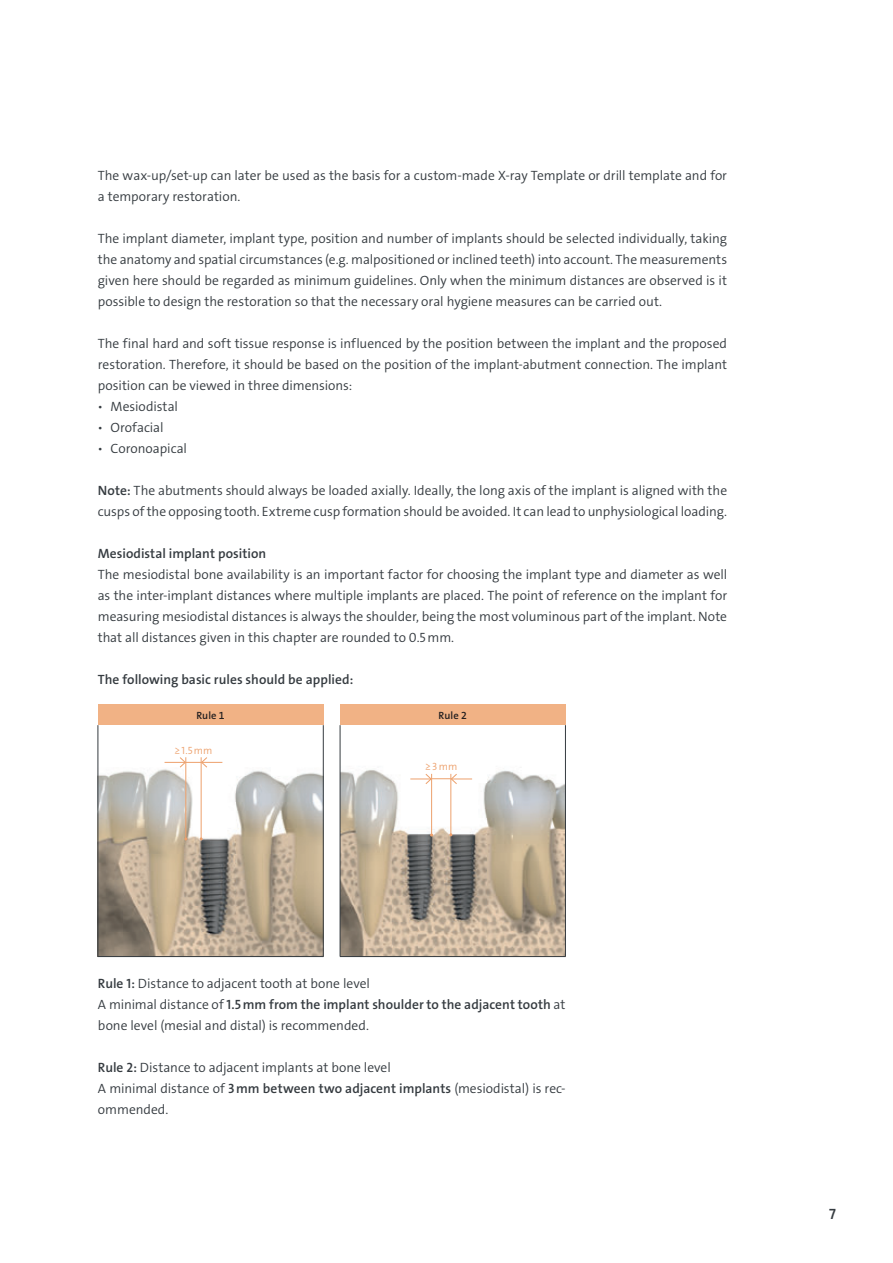
<style>
.page{position:relative;width:893px;height:1263px;background:#fff}
.page>*{position:absolute;margin:0;border:0;box-sizing:border-box;transform-origin:0 0}
.t1{font:15px "The Sans LP6 Se Bld";color:#353b40}
.Copy{font:13.5px/21px "The Sans LP4 Se Lig";color:#353b40}
.Copy-2{font:13.5px "The Sans LP6 Se Bld";color:#353b40}
.Subtitle_II{font:13.5px "The Sans LP6 Se Bld";color:#353b40}
.t2{font:10.5px "The Sans LP4 Se Lig";color:#eda16d}
.Table_Title{font:10.5px "The Sans LP6 Se Bld";letter-spacing:.005em;color:#231f20}
.s1{font-family:"The Sans LP6 Se Bld"}
</style>
<div class="page">
<img style="left:99px;top:750px;width:224px;height:206px">
<hr style="left:185px;top:757px;width:1px;height:82px;background:#eda16d">
<hr style="left:201px;top:757px;width:1px;height:82px;background:#eda16d">
<svg style="left:165px;top:756px;width:57px;height:12px"></svg>
<img style="left:341px;top:770px;width:224px;height:186px">
<hr style="left:431px;top:774px;width:1px;height:61px;background:#eda16d">
<hr style="left:450px;top:774px;width:1px;height:61px;background:#eda16d">
<svg style="left:410px;top:773px;width:62px;height:12px"></svg>
<div style="left:98px;top:705px;width:225px;height:20px;background:#f1b285"></div>
<hr style="left:98px;top:725px;width:1px;height:231px;background:#353b40">
<hr style="left:323px;top:725px;width:1px;height:231px;background:#353b40">
<hr style="left:98px;top:956px;width:225px;height:1px;background:#353b40">
<div style="left:340px;top:705px;width:225px;height:20px;background:#f1b285"></div>
<hr style="left:340px;top:725px;width:1px;height:231px;background:#353b40">
<hr style="left:565px;top:725px;width:1px;height:231px;background:#353b40">
<hr style="left:340px;top:956px;width:226px;height:1px;background:#353b40">
<p class="Copy" style="left:98px;top:165px;width:631px">The wax-up/set-up can later be used as the basis for a custom-made X-ray Template or drill template and for a temporary restoration.</p>
<p class="Copy" style="left:98px;top:228px;width:631px;text-align:justify">The implant diameter, implant type, position and number of implants should be selected individually, taking the anatomy and spatial circumstances (e.g. malpositioned or inclined teeth) into account. The measurements given here should be regarded as minimum guidelines. Only when the minimum distances are observed is it possible to design the restoration so that the necessary oral hygiene measures can be carried out.</p>
<p class="Copy" style="left:98px;top:333px;width:631px;text-align:justify">The final hard and soft tissue response is influenced by the position between the implant and the proposed restoration. Therefore, it should be based on the position of the implant-abutment connection. The implant position can be viewed in three dimensions:</p>
<p class="Copy" style="left:98px;top:396px;width:82px">ѹ Mesiodistal</p>
<p class="Copy" style="left:98px;top:417px;width:67px">ѹ Orofacial</p>
<p class="Copy" style="left:98px;top:438px;width:91px">ѹ Coronoapical</p>
<p class="Copy" style="left:98px;top:480px;width:631px"><span class="s1">Note:</span> The abutments should always be loaded axially. Ideally, the long axis of the implant is aligned with the cusps of the opposing tooth. Extreme cusp formation should be avoided. It can lead to unphysiological loading.</p>
<p class="Subtitle_II" style="left:98px;top:544px;width:170px">Mesiodistal implant position</p>
<p class="Copy" style="left:98px;top:564px;width:631px;text-align:justify">The mesiodistal bone availability is an important factor for choosing the implant type and diameter as well as the inter-implant distances where multiple implants are placed. The point of reference on the implant for measuring mesiodistal distances is always the shoulder, being the most voluminous part of the implant. Note that all distances given in this chapter are rounded to 0.5mm.</p>
<p class="Copy-2" style="left:98px;top:670px;width:257px">The following basic rules should be applied:</p>
<p class="Table_Title" style="left:196px;top:708px;width:30px">Rule 1</p>
<p class="Table_Title" style="left:439px;top:708px;width:30px">Rule 2</p>
<p class="t2" style="left:175px;top:743px;width:39px">≥1.5mm</p>
<p class="t2" style="left:425px;top:760px;width:34px">≥3mm</p>
<p class="Copy" style="left:98px;top:973px;width:273px"><span class="s1">Rule 1:</span> Distance to adjacent tooth at bone level</p>
<p class="Copy" style="left:98px;top:994px;width:469px">A minimal distance of <span class="s1">1.5mm from the implant shoulder to the adjacent tooth</span> at bone level (mesial and distal) is recommended.</p>
<p class="Copy" style="left:98px;top:1057px;width:294px"><span class="s1">Rule 2:</span> Distance to adjacent implants at bone level</p>
<p class="Copy" style="left:98px;top:1078px;width:469px">A minimal distance of <span class="s1">3mm between two adjacent implants</span> (mesiodistal) is rec&shy;ommended.</p>
<p class="t1" style="left:829px;top:1204px;width:8px">7</p>
</div>
